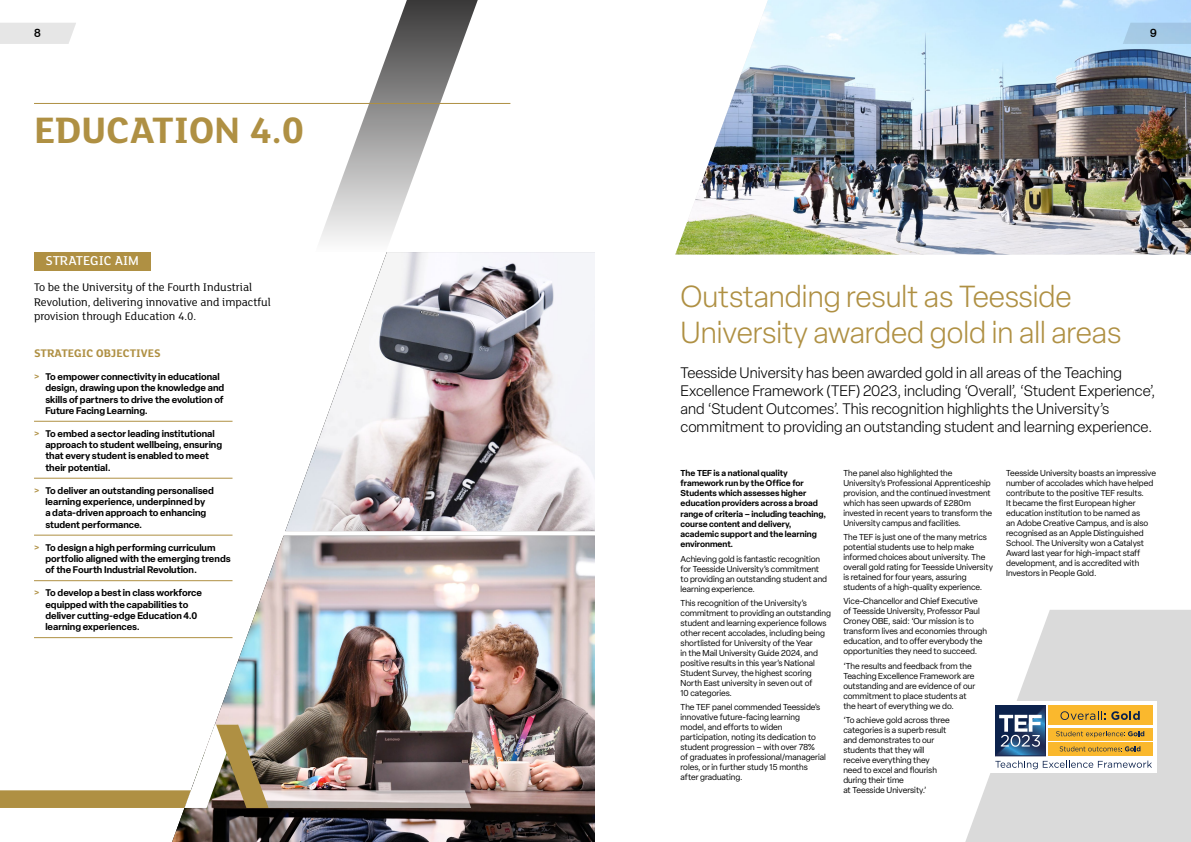
<style>
.page{position:relative;width:1191px;height:842px;background:#fff}
.page>*{position:absolute;margin:0;border:0;box-sizing:border-box;transform-origin:0 0}
.t1{font:700 40px "FS Lola";color:#af9043}
.t2{font:300 30px/36px "Elza";color:#af9043}
.t3{font:300 15px/18px "Elza";color:#000}
.t4{font:500 14px "FS Lola";color:#fff}
.t5{font:12px/14.4px "FS Lola";color:#000}
.t6{font:700 12px "FS Lola";color:#af9043}
.t7{font:500 12px "Swiss 721 BT";color:#000}
.t8{font:600 9.5px/11.4px "Elza";color:#000}
.t9{font:8.5px/10px "Elza";color:#000}
.t10{font:600 8.5px/10.2px "Elza";color:#000}
.s1{color:#af9043}
</style>
<div class="page">
<svg style="left:965px;top:610px;width:226px;height:232px;fill:#dadada"></svg>
<div style="left:0;top:23px;width:76px;height:21px;background:#e6e6e6"></div>
<svg style="left:320px;top:0;width:158px;height:241px"></svg>
<img style="left:285px;top:252px;width:310px;height:279px">
<img style="left:172px;top:536px;width:423px;height:306px">
<img style="left:0;top:725px;width:471px;height:83px">
<hr style="left:34px;top:103px;width:476px;height:1px;background:#af9043">
<img style="left:675px;top:0;width:516px;height:254px">
<svg style="left:1122px;top:23px;width:69px;height:21px"></svg>
<div style="left:34px;top:252px;width:116px;height:18px;background:#af9043"></div>
<hr style="left:34px;top:421px;width:198px;height:1px;background:#af9043">
<hr style="left:34px;top:478px;width:198px;height:1px;background:#af9043">
<hr style="left:34px;top:535px;width:198px;height:1px;background:#af9043">
<hr style="left:34px;top:580px;width:198px;height:1px;background:#af9043">
<hr style="left:34px;top:637px;width:198px;height:1px;background:#af9043">
<div style="left:990px;top:702px;width:167px;height:71px;background:#fff"></div>
<svg style="left:995px;top:705px;width:157px;height:64px"></svg>
<h3 class="t7" style="left:34px;top:26px;width:8px">8</h3>
<h1 class="t1" style="left:34px;top:103px;width:272px">EDUCATION 4.0</h1>
<h2 class="t4" style="left:45px;top:252px;width:95px">STRATEGIC AIM</h2>
<p class="t5" style="left:34px;top:279px;width:238px">To be the University of the Fourth Industrial<br>Revolution, delivering innovative and impactful provision through Education 4.0.</p>
<h3 class="t6" style="left:34px;top:345px;width:128px">STRATEGIC OBJECTIVES</h3>
<p class="t8" style="left:45px;top:370px;width:180px;text-indent:-11px"><span class="s1">&gt;</span> To empower connectivity in educational design, drawing upon the knowledge and skills of partners to drive the evolution of Future Facing Learning.</p>
<p class="t8" style="left:45px;top:427px;width:178px;text-indent:-11px"><span class="s1">&gt;</span> To embed a sector leading institutional approach to student wellbeing, ensuring that every student is enabled to meet their potential.</p>
<p class="t8" style="left:45px;top:484px;width:170px;text-indent:-11px"><span class="s1">&gt;</span> To deliver an outstanding personalised learning experience, underpinned by<br>a data-driven approach to enhancing student performance.</p>
<p class="t8" style="left:45px;top:541px;width:187px;text-indent:-11px"><span class="s1">&gt;</span> To design a high performing curriculum portfolio aligned with the emerging trends of the Fourth Industrial Revolution.</p>
<p class="t8" style="left:45px;top:587px;width:158px;text-indent:-11px"><span class="s1">&gt;</span> To develop a best in class workforce equipped with the capabilities to deliver cutting-edge Education 4.0 learning experiences.</p>
<p class="t7" style="left:1150px;top:26px;width:8px">9</p>
<h2 class="t2" style="left:680px;top:278px;width:442px">Outstanding result as Teesside<br>University awarded gold in all areas</h2>
<p class="t3" style="left:680px;top:364px;width:476px">Teesside University has been awarded gold in all areas of the Teaching Excellence Framework (TEF) 2023, including ‘Overall’, ‘Student Experience’, and ‘Student Outcomes’. This recognition highlights the University’s commitment to providing an outstanding student and learning experience.</p>
<p class="t10" style="left:680px;top:467px;width:147px">The TEF is a national quality framework run by the Office for<br>Students which assesses higher education providers across a broad range of criteria – including teaching, course content and delivery, academic support and the learning environment.</p>
<p class="t9" style="left:680px;top:553px;width:148px">Achieving gold is fantastic recognition for Teesside University’s commitment to providing an outstanding student and learning experience.</p>
<p class="t9" style="left:680px;top:598px;width:152px">This recognition of the University’s commitment to providing an outstanding student and learning experience follows other recent accolades, including being shortlisted for University of the Year<br>in the Mail University Guide 2024, and positive results in this year’s National Student Survey, the highest scoring North East university in seven out of<br>10 categories.</p>
<p class="t9" style="left:680px;top:702px;width:147px">The TEF panel commended Teesside’s innovative future-facing learning model, and efforts to widen participation, noting its dedication to student progression – with over 78%<br>of graduates in professional/managerial roles, or in further study 15 months after graduating.</p>
<p class="t9" style="left:843px;top:468px;width:111px">The panel also highlighted the</p>
<p class="t9" style="left:843px;top:478px;width:150px">University’s Professional Apprenticeship provision, and the continued investment which has seen upwards of £280m invested in recent years to transform the University campus and facilities.</p>
<p class="t9" style="left:843px;top:532px;width:151px">The TEF is just one of the many metrics potential students use to help make informed choices about university. The overall gold rating for Teesside University is retained for four years, assuring students of a high-quality experience.</p>
<p class="t9" style="left:843px;top:596px;width:145px">Vice-Chancellor and Chief Executive of Teesside University, Professor Paul Croney OBE, said: ‘Our mission is to transform lives and economies through education, and to offer everybody the opportunities they need to succeed.</p>
<p class="t9" style="left:843px;top:660px;width:133px">‘The results and feedback from the Teaching Excellence Framework are outstanding and are evidence of our commitment to place students at the heart of everything we do.</p>
<p class="t9" style="left:843px;top:715px;width:108px">‘To achieve gold across three categories is a superb result and demonstrates to our students that they will receive everything they need to excel and flourish during their time<br>at Teesside University.’</p>
<p class="t9" style="left:1006px;top:468px;width:151px">Teesside University boasts an impressive number of accolades which have helped contribute to the positive TEF results.<br>It became the first European higher education institution to be named as<br>an Adobe Creative Campus, and is also recognised as an Apple Distinguished School. The University won a Catalyst Award last year for high-impact staff development, and is accredited with Investors in People Gold.</p>
</div>
